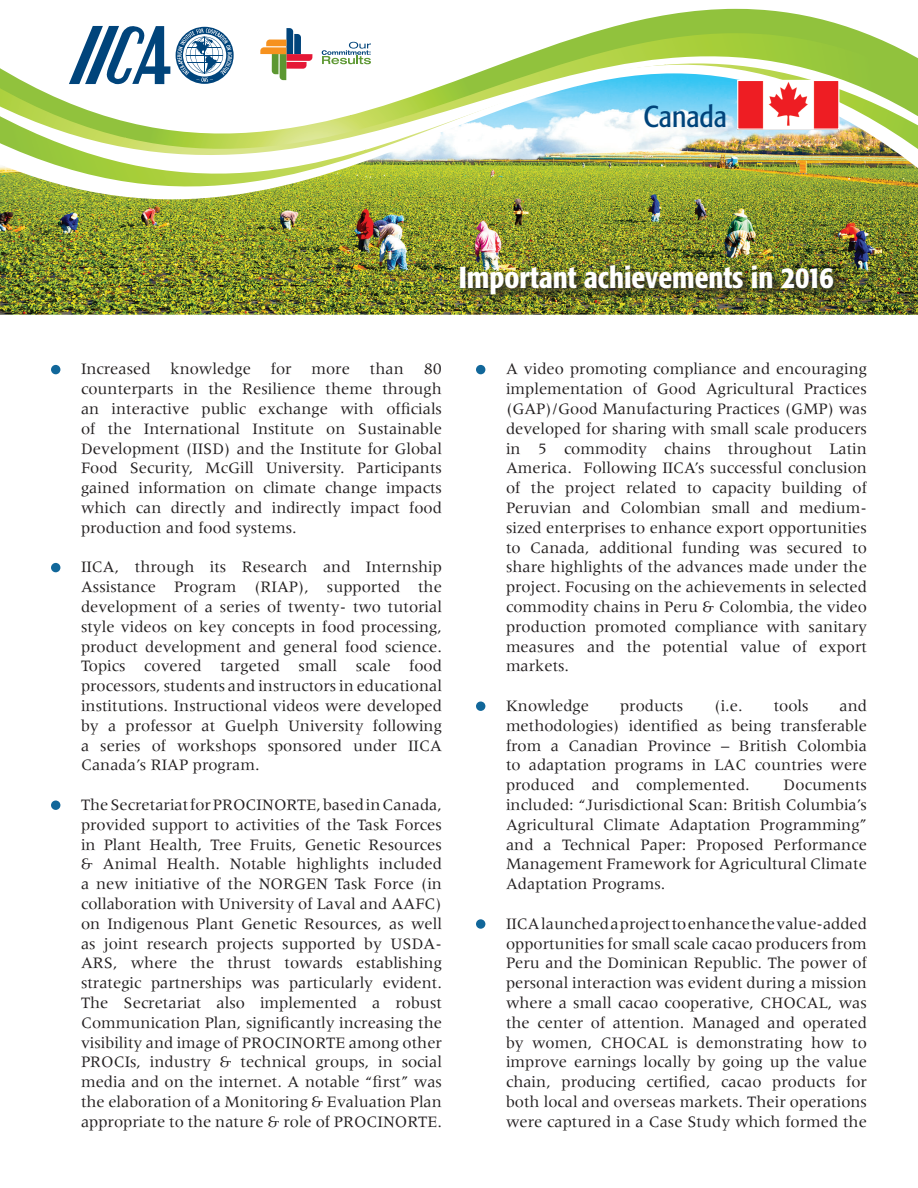
<style>
.page{position:relative;width:918px;height:1188px;background:#fff}
.page>*{position:absolute;margin:0;border:0;box-sizing:border-box;transform-origin:0 0}
.t1{font:500 condensed 30px "Formata";color:#fff}
.t2{font:condensed 30px "Formata";color:#00447b}
.topos_11{font:16.5px/19.8px "Meridien";color:#231f20;text-align:justify}
</style>
<div class="page">
<svg style="left:0;top:8px;width:918px;height:65px"></svg>
<img style="left:0;top:73px;width:918px;height:242px">
<img style="left:458px;top:263px;width:388px;height:44px">
<svg style="left:69px;top:22px;width:101px;height:63px"></svg>
<svg style="left:176px;top:27px;width:58px;height:57px"></svg>
<svg style="left:260px;top:28px;width:52px;height:52px"></svg>
<svg style="left:322px;top:42px;width:49px;height:22px"></svg>
<div style="left:51px;top:365px;width:9px;height:9px;background:#11679a;border-radius:50%"></div>
<div style="left:51px;top:563px;width:9px;height:9px;background:#11679a;border-radius:50%"></div>
<div style="left:51px;top:801px;width:9px;height:9px;background:#11679a;border-radius:50%"></div>
<div style="left:476px;top:365px;width:9px;height:9px;background:#11679a;border-radius:50%"></div>
<div style="left:476px;top:702px;width:9px;height:9px;background:#11679a;border-radius:50%"></div>
<div style="left:476px;top:919px;width:9px;height:10px;background:#11679a;border-radius:50%"></div>
<img style="left:739px;top:82px;width:98px;height:46px">
<div style="left:737px;top:80px;width:102px;height:50px;border:1px solid #fff"></div>
<p class="t2" style="left:643px;top:99px;width:85px">Canada</p>
<h1 class="t1" style="left:459px;top:260px;width:377px">Important achievements in 2016</h1>
<p class="topos_11" style="left:81px;top:359px;width:362px">Increased knowledge for more than 80 counterparts in the Resilience theme through an interactive public exchange with officials of the International Institute on Sustainable Development (IISD) and the Institute for Global Food Security, McGill University. Participants gained information on climate change impacts which can directly and indirectly impact food production and food systems.</p>
<p class="topos_11" style="left:81px;top:557px;width:363px">IICA, through its Research and Internship Assistance Program (RIAP), supported the development of a series of twenty- two tutorial style videos on key concepts in food processing, product development and general food science.<br>Topics covered targeted small scale food processors, students and instructors in educational institutions. Instructional videos were developed by a professor at Guelph University following a series of workshops sponsored under IICA Canada’s RIAP program.</p>
<p class="topos_11" style="left:81px;top:795px;width:363px">The Secretariat for PROCINORTE, based in Canada, provided support to activities of the Task Forces in Plant Health, Tree Fruits, Genetic Resources &amp; Animal Health. Notable highlights included a new initiative of the NORGEN Task Force (in collaboration with University of Laval and AAFC) on Indigenous Plant Genetic Resources, as well as joint research projects supported by USDA-ARS, where the thrust towards establishing strategic partnerships was particularly evident.<br>The Secretariat also implemented a robust Communication Plan, significantly increasing the visibility and image of PROCINORTE among other PROCIs, industry &amp; technical groups, in social media and on the internet. A notable “first” was the elaboration of a Monitoring &amp; Evaluation Plan appropriate to the nature &amp; role of PROCINORTE.</p>
<p class="topos_11" style="left:506px;top:359px;width:363px">A video promoting compliance and encouraging implementation of Good Agricultural Practices (GAP)/Good Manufacturing Practices (GMP) was developed for sharing with small scale producers in 5 commodity chains throughout Latin America. Following IICA’s successful conclusion of the project related to capacity building of Peruvian and Colombian small and medium&shy;sized enterprises to enhance export opportunities to Canada, additional funding was secured to share highlights of the advances made under the project. Focusing on the achievements in selected commodity chains in Peru &amp; Colombia, the video production promoted compliance with sanitary measures and the potential value of export markets.</p>
<p class="topos_11" style="left:506px;top:696px;width:85px">Knowledge</p>
<p class="topos_11" style="left:620px;top:696px;width:65px">products</p>
<p class="topos_11" style="left:714px;top:696px;width:30px">(i.e.</p>
<p class="topos_11" style="left:774px;top:696px;width:36px">tools</p>
<p class="topos_11" style="left:506px;top:696px;width:363px;text-indent:333px">and methodologies) identified as being transferable from a Canadian Province – British Colombia to adaptation programs in LAC countries were produced and complemented.</p>
<p class="topos_11" style="left:506px;top:775px;width:362px;text-indent:278px">Documents included: “Jurisdictional Scan: British Columbia’s Agricultural Climate Adaptation Programming” and a Technical Paper: Proposed Performance Management Framework for Agricultural Climate Adaptation Programs.</p>
<p class="topos_11" style="left:506px;top:913px;width:363px">IICA launched a project to enhance the value-added opportunities for small scale cacao producers from Peru and the Dominican Republic. The power of personal interaction was evident during a mission where a small cacao cooperative, CHOCAL, was the center of attention. Managed and operated by women, CHOCAL is demonstrating how to improve earnings locally by going up the value chain, producing certified, cacao products for both local and overseas markets. Their operations were captured in a Case Study which formed the</p>
</div>
